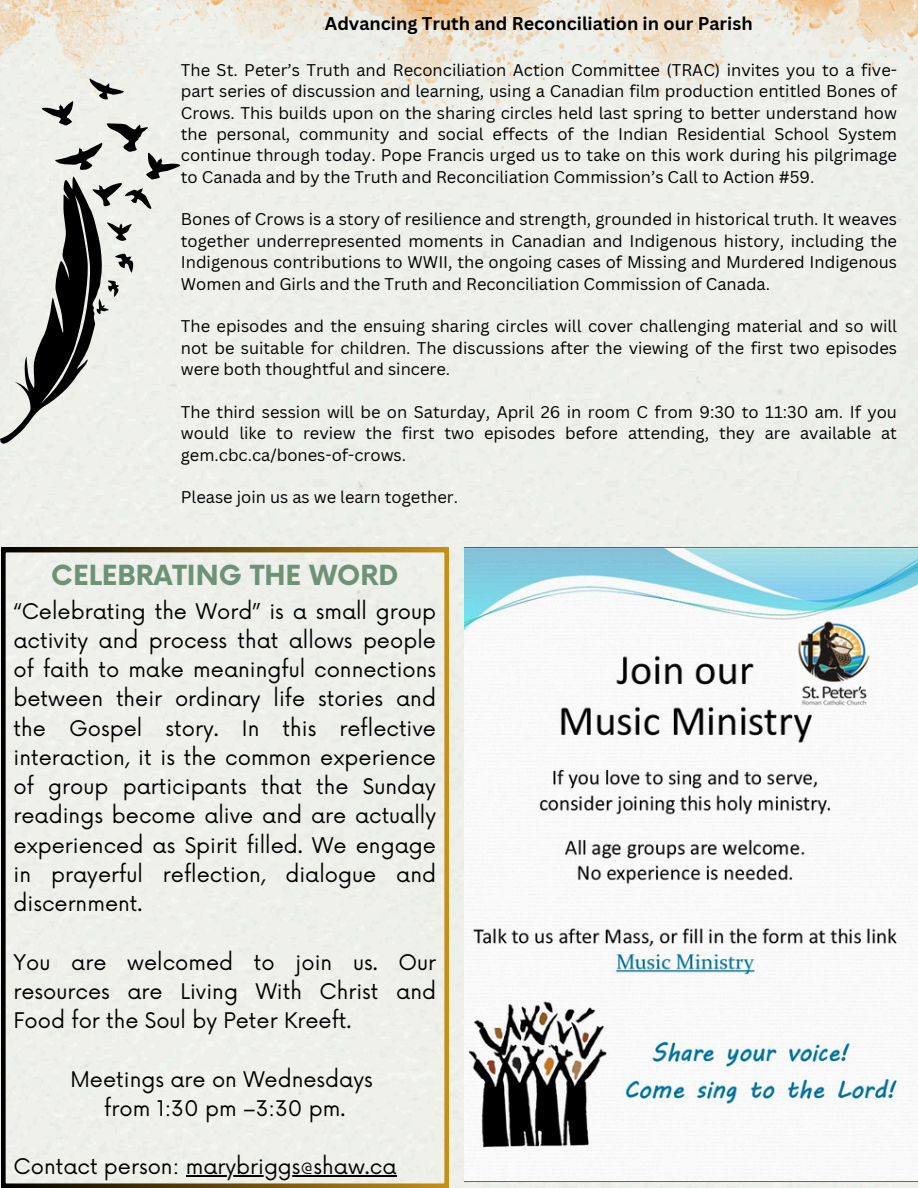
<style>
.page{position:relative;width:918px;height:1188px;background:#f0f0eb}
.page>*{position:absolute;margin:0;border:0;box-sizing:border-box;transform-origin:0 0}
.t1{font:700 27px "Now";color:#6e9277}
.t2{font:21px/29.2px "Now";color:#000;text-align:justify}
.t3{font:700 18px "Canva Sans";color:#000}
.t4{font:16.5px/21.3px "Canva Sans";color:#000;text-align:justify}
</style>
<div class="page">
<div style="left:1px;top:548px;width:448px;height:640px;background:#f0f0eb"></div>
<img style="left:464px;top:548px;width:454px;height:633px">
<hr style="left:186px;top:1176px;width:211px;height:1px;background:#000">
<img style="left:0;top:0;width:917px;height:522px">
<svg style="left:0;top:78px;width:181px;height:367px;background:#c7c7c3"></svg>
<p class="t3" style="left:325px;top:10px;width:429px">Advancing Truth and Reconciliation in our Parish</p>
<p class="t4" style="left:181px;top:59px;width:718px">The St. Peter’s Truth and Reconciliation Action Committee (TRAC) invites you to a five&shy;part series of discussion and learning, using a Canadian film production entitled Bones of Crows. This builds upon on the sharing circles held last spring to better understand how the personal, community and social effects of the Indian Residential School System continue through today. Pope Francis urged us to take on this work during his pilgrimage to Canada and by the Truth and Reconciliation Commission’s Call to Action #59.</p>
<p class="t4" style="left:181px;top:208px;width:718px">Bones of Crows is a story of resilience and strength, grounded in historical truth. It weaves together underrepresented moments in Canadian and Indigenous history, including the Indigenous contributions to WWII, the ongoing cases of Missing and Murdered Indigenous Women and Girls and the Truth and Reconciliation Commission of Canada.</p>
<h1 class="t4" style="left:181px;top:315px;width:718px">The episodes and the ensuing sharing circles will cover challenging material and so will not be suitable for children. The discussions after the viewing of the first two episodes were both thoughtful and sincere.</h1>
<h2 class="t4" style="left:181px;top:401px;width:718px">The third session will be on Saturday, April 26 in room C from 9:30 to 11:30 am. If you would like to review the first two episodes before attending, they are available at gem.cbc.ca/bones-of-crows.</h2>
<h2 class="t4" style="left:181px;top:486px;width:279px">Please join us as we learn together.</h2>
<p class="t1" style="left:51px;top:561px;width:349px">CELEBRATING THE WORD</p>
<p class="t2" style="left:14px;top:598px;width:424px">“Celebrating the Word” is a small group activity and process that allows people of faith to make meaningful connections between their ordinary life stories and the Gospel story. In this reflective interaction, it is the common experience of group participants that the Sunday readings become alive and are actually experienced as Spirit filled. We engage in prayerful reflection, dialogue and discernment.</p>
<p class="t2" style="left:14px;top:949px;width:424px">You are welcomed to join us. Our resources are Living With Christ and Food for the Soul by Peter Kreeft.</p>
<h3 class="t2" style="left:71px;top:1066px;width:304px;text-align:center">Meetings are on Wednesdays from 1:30 pm –3:30 pm.</h3>
<p class="t2" style="left:14px;top:1153px;width:384px">Contact person: marybriggs@shaw.ca</p>
</div>
